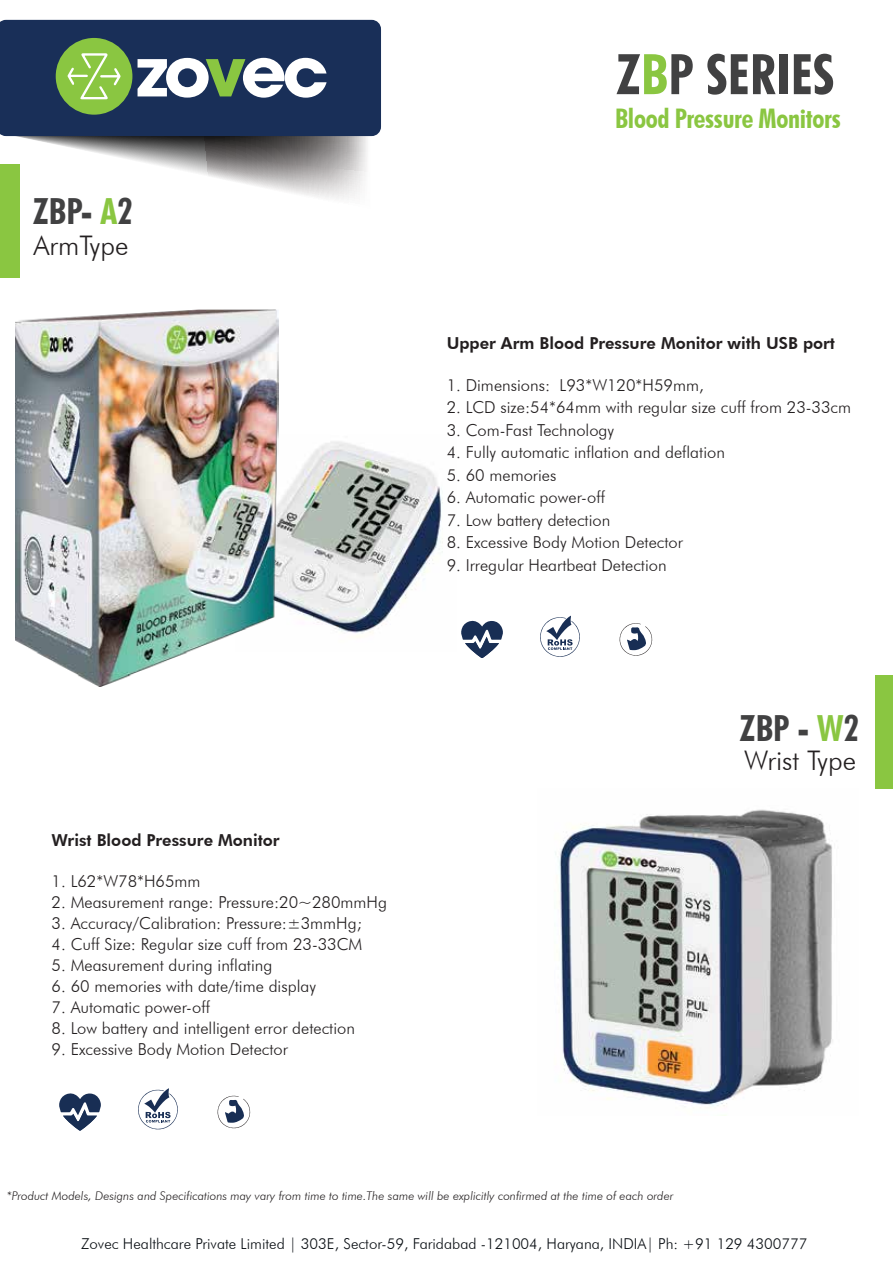
<style>
.page{position:relative;width:893px;height:1263px;background:#fff}
.page>*{position:absolute;margin:0;border:0;box-sizing:border-box;transform-origin:0 0}
.t1{font:700 condensed 56.1px "Futura BT";color:#414142}
.t2{font:700 condensed 36px "Futura BT";color:#414142}
.t3{font:700 condensed 27px "Futura BT";letter-spacing:-.01em;color:#8ac641}
.t4{font:300 27px "Futura BT";color:#231f20}
.t5{font:300 16.5px "Futura BT";color:#231f20}
.t6{font:800 16.5px "Futura BT";color:#231f20}
.t7{font:300 15px "Futura BT";color:#0a0f14}
.t8{font:italic 300 12px "Futura BT";color:#231f20}
.s1{color:#8ac641}
</style>
<div class="page">
<img style="left:555px;top:809px;width:278px;height:307px">
<svg style="left:0;top:20px;width:381px;height:179px"></svg>
<div style="left:0;top:165px;width:20px;height:113px;background:#8ac641"></div>
<div style="left:875px;top:676px;width:18px;height:113px;background:#8ac641"></div>
<svg style="left:461px;top:620px;width:42px;height:38px"></svg>
<svg style="left:540px;top:615px;width:40px;height:42px"></svg>
<svg style="left:619px;top:623px;width:34px;height:33px"></svg>
<svg style="left:59px;top:1093px;width:42px;height:38px"></svg>
<svg style="left:138px;top:1088px;width:40px;height:42px"></svg>
<svg style="left:217px;top:1095px;width:34px;height:34px"></svg>
<img style="left:278px;top:435px;width:165px;height:202px">
<img style="left:16px;top:309px;width:262px;height:377px">
<h2 class="t2" style="left:34px;top:189px;width:101px">ZBP- <span class="s1">A</span>2</h2>
<h3 class="t4" style="left:34px;top:229px;width:97px">ArmType</h3>
<p class="t6" style="left:52px;top:830px;width:230px">Wrist Blood Pressure Monitor</p>
<p class="t5" style="left:52px;top:871px;width:150px">1. L62*W78*H65mm</p>
<p class="t5" style="left:52px;top:892px;width:337px">2. Measurement range: Pressure:20~280mmHg</p>
<p class="t5" style="left:52px;top:913px;width:312px">3. Accuracy/Calibration: Pressure:±3mmHg;</p>
<p class="t5" style="left:52px;top:934px;width:312px">4. Cuff Size: Regular size cuff from 23-33CM</p>
<p class="t5" style="left:52px;top:955px;width:222px">5. Measurement during inflating</p>
<p class="t5" style="left:52px;top:976px;width:266px">6. 60 memories with date/time display</p>
<p class="t5" style="left:52px;top:997px;width:160px">7. Automatic power-off</p>
<p class="t5" style="left:52px;top:1018px;width:305px">8. Low battery and intelligent error detection</p>
<p class="t5" style="left:52px;top:1039px;width:238px">9. Excessive Body Motion Detector</p>
<h1 class="t1" style="left:617px;top:40px;width:219px">Z<span class="s1">B</span>P SERIES</h1>
<h3 class="t3" style="left:615px;top:102px;width:227px">Blood Pressure Monitors</h3>
<p class="t6" style="left:447px;top:333px;width:390px">Upper Arm Blood Pressure Monitor with USB port</p>
<p class="t5" style="left:447px;top:375px;width:259px">1. Dimensions: L93*W120*H59mm,</p>
<p class="t5" style="left:447px;top:398px;width:406px">2. LCD size:54*64mm with regular size cuff from 23-33cm</p>
<p class="t5" style="left:447px;top:420px;width:169px">3. Com-Fast Technology</p>
<p class="t5" style="left:447px;top:443px;width:280px">4. Fully automatic inflation and deflation</p>
<p class="t5" style="left:447px;top:465px;width:111px">5. 60 memories</p>
<p class="t5" style="left:447px;top:488px;width:160px">6. Automatic power-off</p>
<p class="t5" style="left:447px;top:510px;width:165px">7. Low battery detection</p>
<p class="t5" style="left:447px;top:533px;width:238px">8. Excessive Body Motion Detector</p>
<p class="t5" style="left:447px;top:555px;width:221px">9. Irregular Heartbeat Detection</p>
<h2 class="t2" style="left:740px;top:706px;width:121px">ZBP - <span class="s1">W</span>2</h2>
<h3 class="t4" style="left:744px;top:744px;width:113px">Wrist Type</h3>
<p class="t8" style="left:7px;top:1188px;width:668px">*Product Models, Designs and Specifications may vary from time to time.The same will be explicitly confirmed at the time of each order</p>
<p class="t7" style="left:81px;top:1235px;width:728px">Zovec Healthcare Private Limited | 303E, Sector-59, Faridabad -121004, Haryana, INDIA| Ph: +91 129 4300777</p>
</div>
